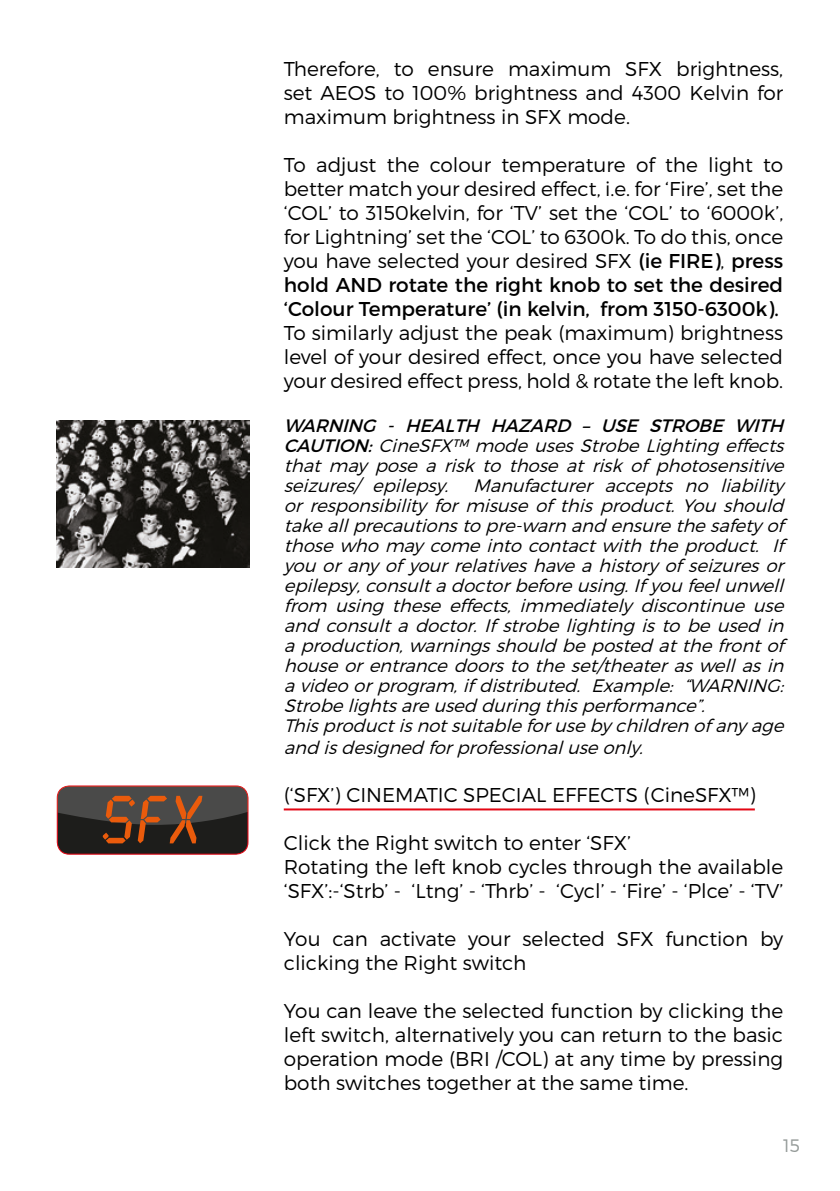
<style>
.page{position:relative;width:840px;height:1191px;background:#fff}
.page>*{position:absolute;margin:0;border:0;box-sizing:border-box;transform-origin:0 0}
.t1{font:700 59.4px "LCD Mono 2";color:#ea5b0c}
.t2{font:300 20px/24px "Montserrat";color:#000;text-align:justify}
.t3{font:italic 300 18px/20px "Montserrat";letter-spacing:-.01em;color:#000}
.t4{font:300 18px "Montserrat";color:#959b99}
.s1{font-weight:400}
</style>
<div class="page">
<svg style="left:57px;top:785px;width:191px;height:69px;background:#3b3534"></svg>
<hr style="left:283px;top:808px;width:471px;height:2px;background:#e30614">
<img style="left:57px;top:421px;width:192px;height:146px">
<h1 class="t1" style="left:102px;top:788px;width:101px">SFX</h1>
<p class="t2" style="left:283px;top:57px;width:500px">Therefore, to ensure maximum SFX brightness, set AEOS to 100% brightness and 4300 Kelvin for maximum brightness in SFX mode.</p>
<p class="t2" style="left:283px;top:153px;width:500px">To adjust the colour temperature of the light to better match your desired effect, i.e. for ‘Fire’, set the ‘COL’ to 3150kelvin, for ‘TV’ set the ‘COL’ to ‘6000k’, for Lightning’ set the ‘COL’ to 6300k. To do this, once you have selected your desired SFX <span class="s1">(ie FIRE)</span>, <span class="s1">press hold AND rotate the right knob to set the desired ‘Colour Temperature’ (in kelvin, from 3150-6300k).</span></p>
<p class="t2" style="left:283px;top:321px;width:500px">To similarly adjust the peak (maximum) brightness level of your desired effect, once you have selected your desired effect press, hold &amp; rotate the left knob.</p>
<p class="t3" style="left:283px;top:415px;width:506px"><span class="s1">WARNING - HEALTH HAZARD – USE STROBE WITH CAUTION:</span> CineSFX™ mode uses Strobe Lighting effects that may pose a risk to those at risk of photosensitive seizures/ epilepsy. Manufacturer accepts no liability or responsibility for misuse of this product. You should takeallprecautionsto pre-warn and ensurethesafety of thosewho may comeinto contactwith theproduct. If you or any of your relatives have a history of seizures or epilepsy,consultadoctorbeforeusing.If you feelunwell from using these effects, immediately discontinue use and consult a doctor. If strobe lighting is to be used in aproduction,warningsshould beposted atthefrontof houseorentrancedoorsto theset/theateraswellasin avideo orprogram,if distributed. Example: “WARNING:<br>Strobelightsareused during thisperformance”.<br>Thisproductisnotsuitableforuseby children of any age and isdesigned forprofessionaluseonly.</p>
<p class="t2" style="left:283px;top:782px;width:473px">(‘SFX’) CINEMATIC SPECIAL EFFECTS (CineSFX™)</p>
<p class="t2" style="left:283px;top:830px;width:500px;text-align:left">Click the Right switch to enter ‘SFX’<br>Rotating the left knob cycles through the available ‘SFX’:-‘Strb’ - ‘Ltng’ - ‘Thrb’ - ‘Cycl’ - ‘Fire’ - ‘Plce’ - ‘TV’</p>
<p class="t2" style="left:283px;top:926px;width:500px">You can activate your selected SFX function by clicking the Right switch</p>
<p class="t2" style="left:283px;top:998px;width:500px">You can leave the selected function by clicking the left switch, alternatively you can return to the basic operation mode (BRI /COL) at any time by pressing both switches together at the same time.</p>
<p class="t4" style="left:782px;top:1134px;width:18px">15</p>
</div>
